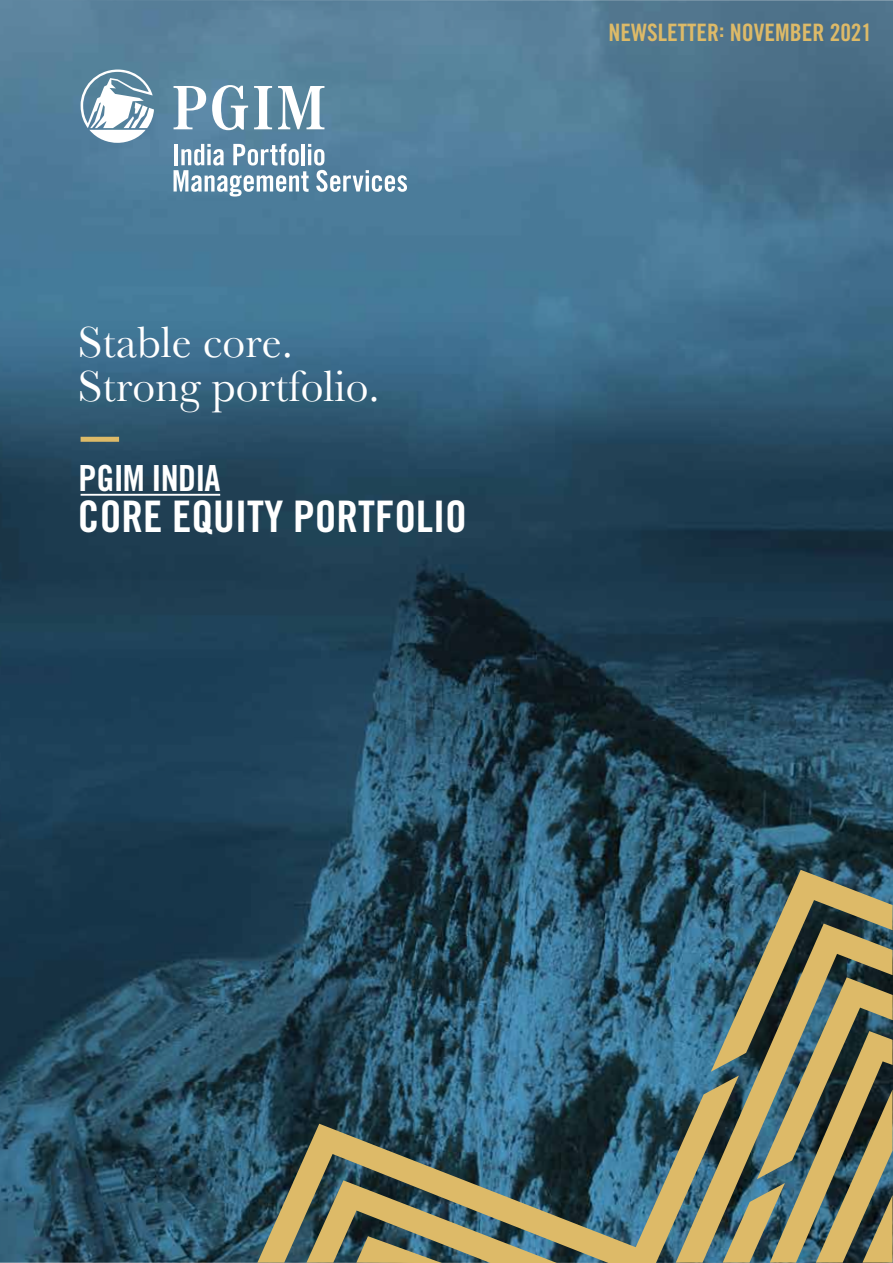
<style>
.page{position:relative;width:893px;height:1263px;background:#fff}
.page>*{position:absolute;margin:0;border:0;box-sizing:border-box;transform-origin:0 0}
.t1{font:45.45px/43.5px "Baskerville";color:#fff}
.t2{font:700 condensed 43.5px "Prudential Modern";color:#fff}
.t3{font:700 condensed 36px "Prudential Modern";letter-spacing:-.02em;color:#fff}
.t4{font:700 condensed 24px "Prudential Modern";color:#ddba68}
</style>
<div class="page">
<img style="left:0;top:0;width:893px;height:1263px">
<svg style="left:81px;top:70px;width:73px;height:73px"></svg>
<svg style="left:174px;top:86px;width:32px;height:43px"></svg>
<svg style="left:212px;top:85px;width:36px;height:45px"></svg>
<svg style="left:254px;top:86px;width:18px;height:43px"></svg>
<svg style="left:278px;top:86px;width:46px;height:43px"></svg>
<svg style="left:174px;top:144px;width:233px;height:53px"></svg>
<svg style="left:257px;top:1075px;width:482px;height:188px;background:#466163"></svg>
<svg style="left:306px;top:1180px;width:251px;height:83px;background:#858461"></svg>
<svg style="left:676px;top:923px;width:35px;height:339px;background:#678482"></svg>
<svg style="left:711px;top:870px;width:182px;height:392px;background:#7e7e5f"></svg>
<div style="left:81px;top:437px;width:38px;height:5px;background:#ddba68"></div>
<hr style="left:81px;top:494px;width:139px;height:2px;background:#fff">
<p class="t1" style="left:78px;top:320px;width:303px">Stable core.<br>Strong portfolio.</p>
<p class="t3" style="left:78px;top:456px;width:144px">PGIM INDIA</p>
<p class="t2" style="left:78px;top:490px;width:391px">CORE EQUITY PORTFOLIO</p>
<p class="t4" style="left:608px;top:18px;width:265px">NEWSLETTER: NOVEMBER 2021</p>
</div>
